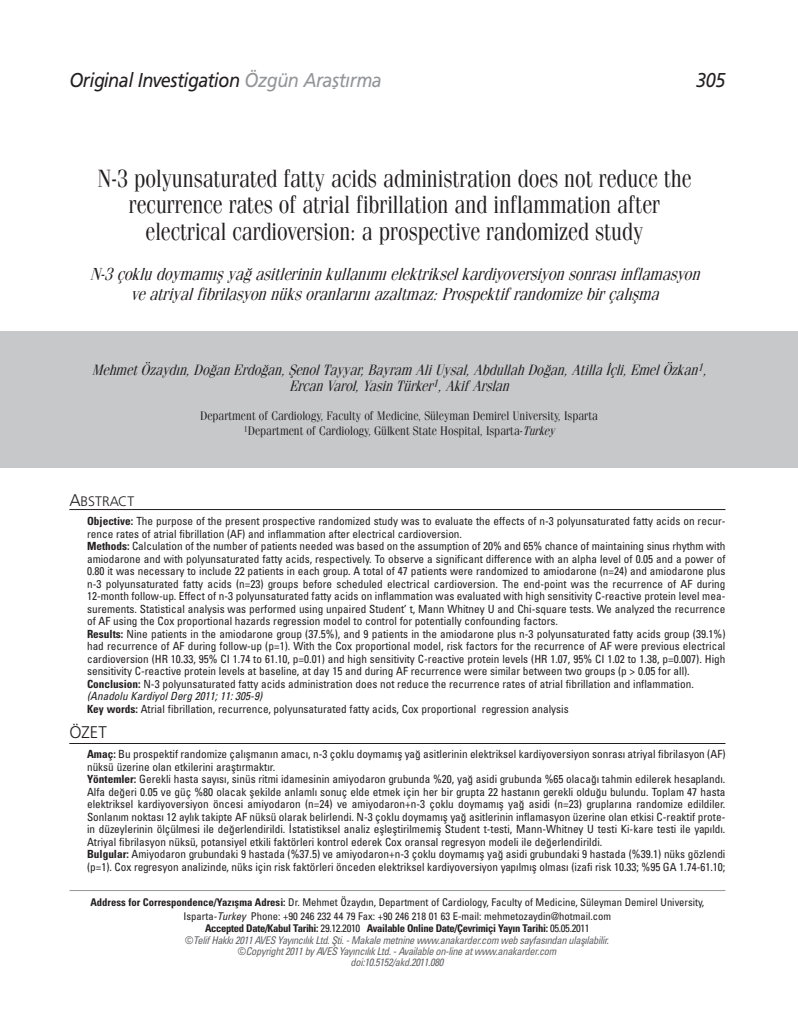
<style>
.page{position:relative;width:798px;height:1028px;background:#fff}
.page>*{position:absolute;margin:0;border:0;box-sizing:border-box;transform-origin:0 0}
.t1{font:25px/26.2px "Fenice Tr";color:#231f20;text-align:center;scale:.85 1}
.t2{font:20px "Frutiger Italic Tr";letter-spacing:-.025em;color:#231f20;scale:.9 1}
.t3{font:italic 17.5px/20px "Fenice Tr";color:#231f20;text-align:center;scale:.9 1}
.t4{font:16.88px "Frutiger Light Nr Tr";color:#231f20}
.t5{font:italic 15px/16.2px "Fenice Tr";color:#231f20;text-align:center;scale:.9 1}
.t6{font:13.75px "Frutiger Light Nr Tr";color:#231f20}
.t7{font:12.5px/15px "Fenice Tr";color:#231f20;text-align:center;scale:.9 1}
.t8{font:11.25px/12.5px "Univers Condensed Tr";color:#231f20}
.t9{font:11.25px "Univers Cond Ita Tr";color:#231f20}
.t10{font:10.62px/14.2px "Univers Condensed Tr";color:#231f20;text-align:center}
.t11{font:10.62px/10.6px "Univers Cond Ita Tr";letter-spacing:-.03em;color:#636366;text-align:center}
.t12{font:10.62px "Univers Cond Bd Tr";letter-spacing:-.03em;color:#231f20}
.s1{color:#939598}
.s2{font-style:italic}
.s3{font-size:16.88px}
.s4{font-family:"Univers Cond Bd Tr"}
.s5{font-family:"Univers Cond Ita Tr"}
.s6{font-family:"Univers Condensed Tr"}
</style>
<div class="page">
<hr style="left:69px;top:890px;width:656px;height:1px;background:#939598">
<div style="left:0;top:331px;width:797px;height:137px;background:#c7c8ca"></div>
<hr style="left:69px;top:743px;width:656px;height:1px;background:#231f20">
<hr style="left:69px;top:509px;width:656px;height:1px;background:#231f20">
<h2 class="t2" style="left:69px;top:72px;width:349px">Original Investigation <span class="s1">Özgün Araşt›rma</span></h2>
<h2 class="t2" style="left:696px;top:72px;width:34px">305</h2>
<h1 class="t1" style="left:97px;top:167px;width:700px">N-3 polyunsaturated fatty acids administration does not reduce the recurrence rates of atrial fibrillation and inflammation after electrical cardioversion: a prospective randomized study</h1>
<h3 class="t3" style="left:89px;top:265px;width:684px">N-3 çoklu doymamışyağ asitlerinin kullanımıelektrikselkardiyoversiyon sonrasıinflamasyon veatriyalfibrilasyon nüksoranlarınıazaltmaz:Prospektifrandomizebirçalışma</h3>
<h3 class="t5" style="left:92px;top:362px;width:688px">MehmetÖzaydın,Doğan Erdoğan,ŞenolTayyar,Bayram AliUysal,Abdullah Doğan,Atilla İçli,EmelÖzkan<sup>1</sup>,<br>Ercan Varol,Yasin Türker<sup>1</sup>,AkifArslan</h3>
<p class="t7" style="left:200px;top:409px;width:443px">Department of Cardiology, Faculty of Medicine, Süleyman Demirel University, Isparta<br><sup>1</sup>Department of Cardiology, Gülkent State Hospital, Isparta-<span class="s2">Turkey</span></p>
<p class="t6" style="left:69px;top:496px;width:66px"><span class="s3">A</span>BSTRACT</p>
<p class="t8" style="left:87px;top:516px;width:639px"><span class="s4">Objective:</span> The purpose of the present prospective randomized study was to evaluate the effects of n-3 polyunsaturated fatty acids on recur&shy;rence rates of atrial fibrillation (AF) and inflammation after electrical cardioversion.<br><span class="s4">Methods:</span> Calculation of the number of patients needed was based on the assumption of 20% and 65% chance of maintaining sinus rhythm with amiodarone and with polyunsaturated fatty acids, respectively. To observe a significant difference with an alpha level of 0.05 and a power of 0.80 it was necessary to include 22 patients in each group. A total of 47 patients were randomized to amiodarone (n=24) and amiodarone plus n-3 polyunsaturated fatty acids (n=23) groups before scheduled electrical cardioversion. The end-point was the recurrence of AF during 12-month follow-up. Effect of n-3 polyunsaturated fatty acids on inflammation was evaluated with high sensitivity C-reactive protein level mea&shy;surements. Statistical analysis was performed using unpaired Student’ t, Mann Whitney U and Chi-square tests. We analyzed the recurrence of AF using the Cox proportional hazards regression model to control for potentially confounding factors.<br><span class="s4">Results:</span> Nine patients in the amiodarone group (37.5%), and 9 patients in the amiodarone plus n-3 polyunsaturated fatty acids group (39.1%) had recurrence of AF during follow-up (p=1). With the Cox proportional model, risk factors for the recurrence of AF were previous electrical cardioversion (HR 10.33, 95% CI 1.74 to 61.10, p=0.01) and high sensitivity C-reactive protein levels (HR 1.07, 95% CI 1.02 to 1.38, p=0.007). High sensitivity C-reactive protein levels at baseline, at day 15 and during AF recurrence were similar between two groups (p &gt; 0.05 for all).<br><span class="s4">Conclusion:</span> N-3 polyunsaturated fatty acids administration does not reduce the recurrence rates of atrial fibrillation and inflammation.</p>
<p class="t9" style="left:87px;top:692px;width:176px">(Anadolu Kardiyol Derg 2011; 11: 305-9)</p>
<p class="t8" style="left:87px;top:703px;width:483px"><span class="s4">Key words:</span> Atrial fibrillation, recurrence, polyunsaturated fatty acids, Cox proportional regression analysis</p>
<h3 class="t4" style="left:69px;top:725px;width:39px">ÖZET</h3>
<p class="t8" style="left:87px;top:749px;width:639px"><span class="s4">Amaç:</span> Bu prospektif randomize çalışmanın amacı, n-3 çoklu doymamış yağ asitlerinin elektriksel kardiyoversiyon sonrası atriyal fibrilasyon (AF) nüksü üzerine olan etkilerini araştırmaktır.<br><span class="s4">Yöntemler:</span> Gerekli hasta sayısı, sinüs ritmi idamesinin amiyodaron grubunda %20, yağ asidi grubunda %65 olacağı tahmin edilerek hesaplandı.<br>Alfa değeri 0.05 ve güç %80 olacak şekilde anlamlı sonuç elde etmek için her bir grupta 22 hastanın gerekli olduğu bulundu. Toplam 47 hasta elektriksel kardiyoversiyon öncesi amiyodaron (n=24) ve amiyodaron+n-3 çoklu doymamış yağ asidi (n=23) gruplarına randomize edildiler.<br>Sonlanım noktası 12 aylık takipte AF nüksü olarak belirlendi. N-3 çoklu doymamış yağ asitlerinin inflamasyon üzerine olan etkisi C-reaktif prote&shy;in düzeylerinin ölçülmesi ile değerlendirildi. İstatistiksel analiz eşleştirilmemiş Student t-testi, Mann-Whitney U testi Ki-kare testi ile yapıldı.<br>Atriyal fibrilasyon nüksü, potansiyel etkili faktörleri kontrol ederek Cox oransal regresyon modeli ile değerlendirildi.<br><span class="s4">Bulgular:</span> Amiyodaron grubundaki 9 hastada (%37.5) ve amiyodaron+n-3 çoklu doymamış yağ asidi grubundaki 9 hastada (%39.1) nüks gözlendi (p=1). Cox regresyon analizinde, nüks için risk faktörleri önceden elektriksel kardiyoversiyon yapılmış olması (izafi risk 10.33; %95 GA 1.74-61.10;</p>
<p class="t10" style="left:90px;top:895px;width:615px"><span class="s4">Address for Correspondence/Yaz›şma Adresi:</span> Dr. Mehmet Özaydın, Department of Cardiology, Faculty of Medicine, Süleyman Demirel University,<br>Isparta-<span class="s5">Turkey</span> Phone: +90 246 232 44 79 Fax: +90 246 218 01 63 E-mail: mehmetozaydin@hotmail.com</p>
<p class="t12" style="left:205px;top:924px;width:386px">Accepted Date/Kabul Tarihi: <span class="s6">29.12.2010</span> Available Online Date/Çevrimiçi Yayın Tarihi: <span class="s6">05.05.2011</span></p>
<p class="t11" style="left:185px;top:936px;width:425px"><span class="s6">©</span>Telif Hakk› 2011 AVES Yay›nc›l›k Ltd. Şti. - Makale metnine www.anakarder.com web sayfas›ndan ulaş›labilir. <span class="s6">©</span>Copyright 2011 by AVES Yay›nc›l›k Ltd. - Available on-line at www.anakarder.com<br>doi:10.5152/akd.2011.080</p>
</div>
